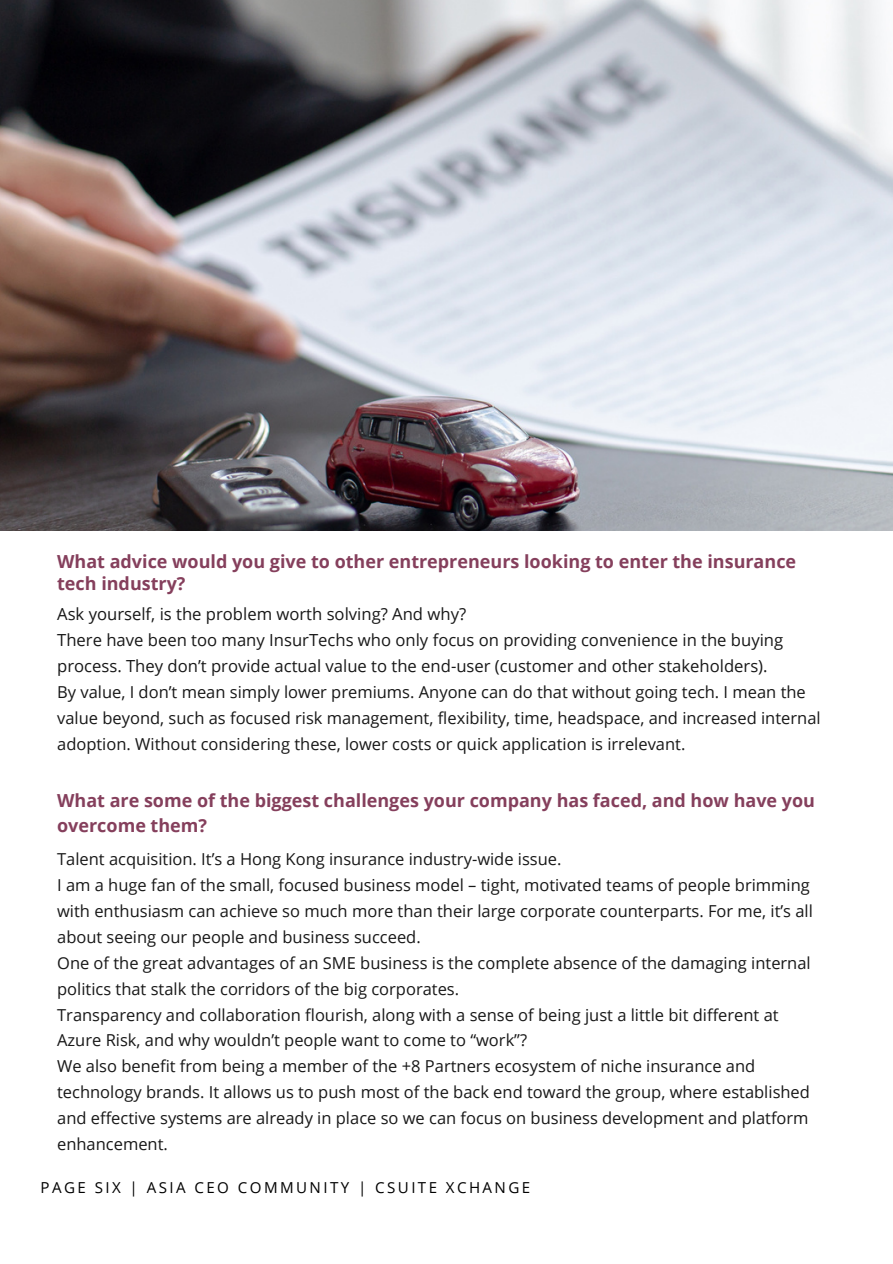
<style>
.page{position:relative;width:893px;height:1264px;background:#fff}
.page>*{position:absolute;margin:0;border:0;box-sizing:border-box;transform-origin:0 0}
.t1{font:700 18px/22.5px "Open Sans";color:#853f5c}
.t2{font:16.65px/25.8px "Open Sans";color:#181818}
.t3{font:16.5px/25.8px "Open Sans";color:#181818}
.t4{font:15.15px "Open Sans";letter-spacing:.16em;color:#000}
</style>
<div class="page">
<img style="left:0;top:0;width:892px;height:530px">
<p class="t1" style="left:57px;top:549px;width:740px">What advice would you give to other entrepreneurs looking to enter the insurance tech industry?</p>
<p class="t2" style="left:57px;top:601px;width:410px">Ask yourself, is the problem worth solving? And why?</p>
<p class="t2" style="left:57px;top:627px;width:727px">There have been too many InsurTechs who only focus on providing convenience in the buying process. They don’t provide actual value to the end-user (customer and other stakeholders).</p>
<p class="t3" style="left:57px;top:678px;width:765px">By value, I don’t mean simply lower premiums. Anyone can do that without going tech. I mean the value beyond, such as focused risk management, flexibility, time, headspace, and increased internal adoption. Without considering these, lower costs or quick application is irrelevant.</p>
<p class="t1" style="left:57px;top:787px;width:759px;line-height:24.8px">What are some of the biggest challenges your company has faced, and how have you overcome them?</p>
<p class="t3" style="left:57px;top:846px;width:506px">Talent acquisition. It’s a Hong Kong insurance industry-wide issue.</p>
<p class="t3" style="left:57px;top:871px;width:757px">I am a huge fan of the small, focused business model – tight, motivated teams of people brimming with enthusiasm can achieve so much more than their large corporate counterparts. For me, it’s all about seeing our people and business succeed.</p>
<p class="t3" style="left:57px;top:949px;width:755px">One of the great advantages of an SME business is the complete absence of the damaging internal politics that stalk the corridors of the big corporates.</p>
<p class="t3" style="left:57px;top:1001px;width:723px">Transparency and collaboration flourish, along with a sense of being just a little bit different at<br>Azure Risk, and why wouldn’t people want to come to “work”?</p>
<p class="t3" style="left:57px;top:1052px;width:699px">We also benefit from being a member of the +8 Partners ecosystem of niche insurance and</p>
<p class="t3" style="left:57px;top:1078px;width:754px;text-align:justify">technology brands. It allows us to push most of the back end toward the group, where established and effective systems are already in place so we can focus on business development and platform enhancement.</p>
<p class="t4" style="left:41px;top:1176px;width:491px">PAGE SIX | ASIA CEO COMMUNITY | CSUITE XCHANGE</p>
</div>
